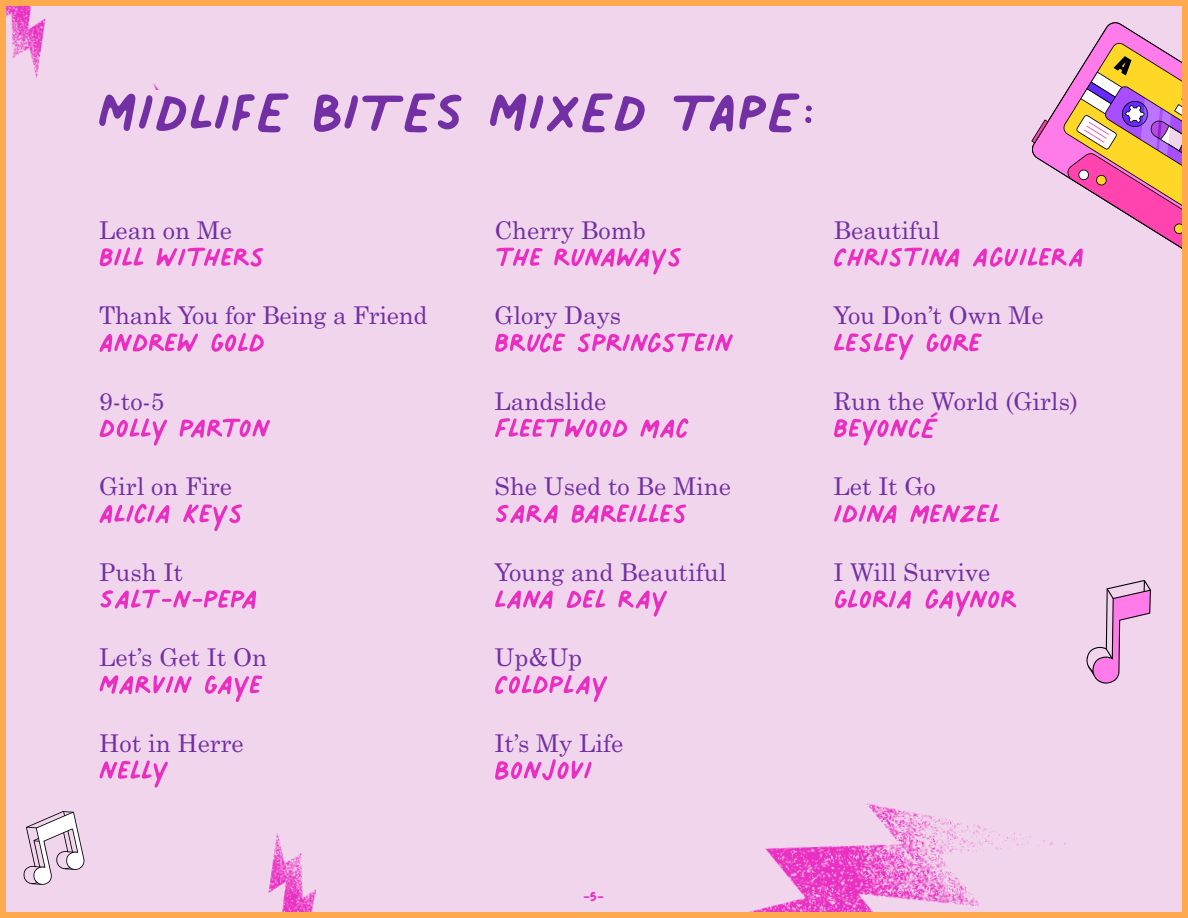
<style>
.page{position:relative;width:1188px;height:918px;background:#fff}
.page>*{position:absolute;margin:0;border:0;box-sizing:border-box;transform-origin:0 0}
.t1{font:113.25px "Palmer Lake Print";color:#7230a4}
.t2{font:56.1px "Palmer Lake Print";color:#ea2ec2}
.t3{font:31.5px "Palmer Lake Print";color:#ea2ec2}
.t4{font:24.45px "Century Schoolbook Std";color:#7230a4}
</style>
<div class="page">
<div style="left:3px;top:3px;width:1182px;height:912px;background:#f1d5ec"></div>
<div style="left:0;top:0;width:1188px;height:918px;border:6px solid #ffaa4f"></div>
<svg style="left:1031px;top:21px;width:152px;height:259px"></svg>
<svg style="left:1086px;top:580px;width:65px;height:104px"></svg>
<svg style="left:23px;top:811px;width:62px;height:74px"></svg>
<img style="left:114px;top:828px;width:257px;height:84px">
<img style="left:6px;top:6px;width:199px;height:84px">
<img style="left:746px;top:803px;width:324px;height:109px">
<p class="t1" style="left:99px;top:54px;width:733px">MIDLIFE BITES MIXED TAPE:</p>
<p class="t4" style="left:99px;top:214px;width:134px">Lean on Me</p>
<p class="t2" style="left:99px;top:228px;width:167px">bill withers</p>
<p class="t4" style="left:99px;top:300px;width:330px">Thank You for Being a Friend</p>
<p class="t2" style="left:99px;top:314px;width:167px">Andrew Gold</p>
<p class="t4" style="left:99px;top:385px;width:67px">9-to-5</p>
<p class="t2" style="left:99px;top:399px;width:173px">dolly parton</p>
<p class="t4" style="left:99px;top:471px;width:134px">Girl on Fire</p>
<p class="t2" style="left:99px;top:485px;width:146px">ALicia keys</p>
<p class="t4" style="left:99px;top:556px;width:85px">Push It</p>
<p class="t2" style="left:99px;top:570px;width:160px">Salt-n-pepa</p>
<p class="t4" style="left:99px;top:642px;width:169px">Let’s Get It On</p>
<p class="t2" style="left:99px;top:656px;width:164px">Marvin Gaye</p>
<p class="t4" style="left:99px;top:727px;width:146px">Hot in Herre</p>
<p class="t2" style="left:99px;top:741px;width:71px">nelly</p>
<p class="t4" style="left:495px;top:214px;width:153px">Cherry Bomb</p>
<p class="t2" style="left:495px;top:228px;width:189px">the runaways</p>
<p class="t4" style="left:495px;top:300px;width:128px">Glory Days</p>
<p class="t2" style="left:495px;top:314px;width:240px">bruce springstein</p>
<p class="t4" style="left:495px;top:385px;width:113px">Landslide</p>
<p class="t2" style="left:495px;top:399px;width:195px">fleetwood mac</p>
<p class="t4" style="left:495px;top:471px;width:238px">She Used to Be Mine</p>
<p class="t2" style="left:495px;top:485px;width:194px">Sara bareilles</p>
<p class="t4" style="left:495px;top:556px;width:233px">Young and Beautiful</p>
<p class="t2" style="left:495px;top:570px;width:174px">Lana del ray</p>
<p class="t4" style="left:495px;top:642px;width:89px">Up&amp;Up</p>
<p class="t2" style="left:495px;top:656px;width:114px">Coldplay</p>
<p class="t4" style="left:495px;top:727px;width:130px">It’s My Life</p>
<p class="t2" style="left:495px;top:741px;width:99px">BonJovi</p>
<p class="t4" style="left:834px;top:214px;width:108px">Beautiful</p>
<p class="t2" style="left:834px;top:228px;width:252px">Christina aguilera</p>
<p class="t4" style="left:834px;top:300px;width:212px">You Don’t Own Me</p>
<p class="t2" style="left:834px;top:314px;width:149px">Lesley Gore</p>
<p class="t4" style="left:834px;top:385px;width:246px">Run the World (Girls)</p>
<p class="t2" style="left:834px;top:399px;width:105px">beyoncÉ</p>
<p class="t4" style="left:834px;top:471px;width:104px">Let It Go</p>
<p class="t2" style="left:834px;top:485px;width:168px">Idina menzel</p>
<p class="t4" style="left:834px;top:556px;width:158px">I Will Survive</p>
<p class="t2" style="left:834px;top:570px;width:185px">Gloria gaynor</p>
<p class="t3" style="left:584px;top:880px;width:24px">-5-</p>
</div>
